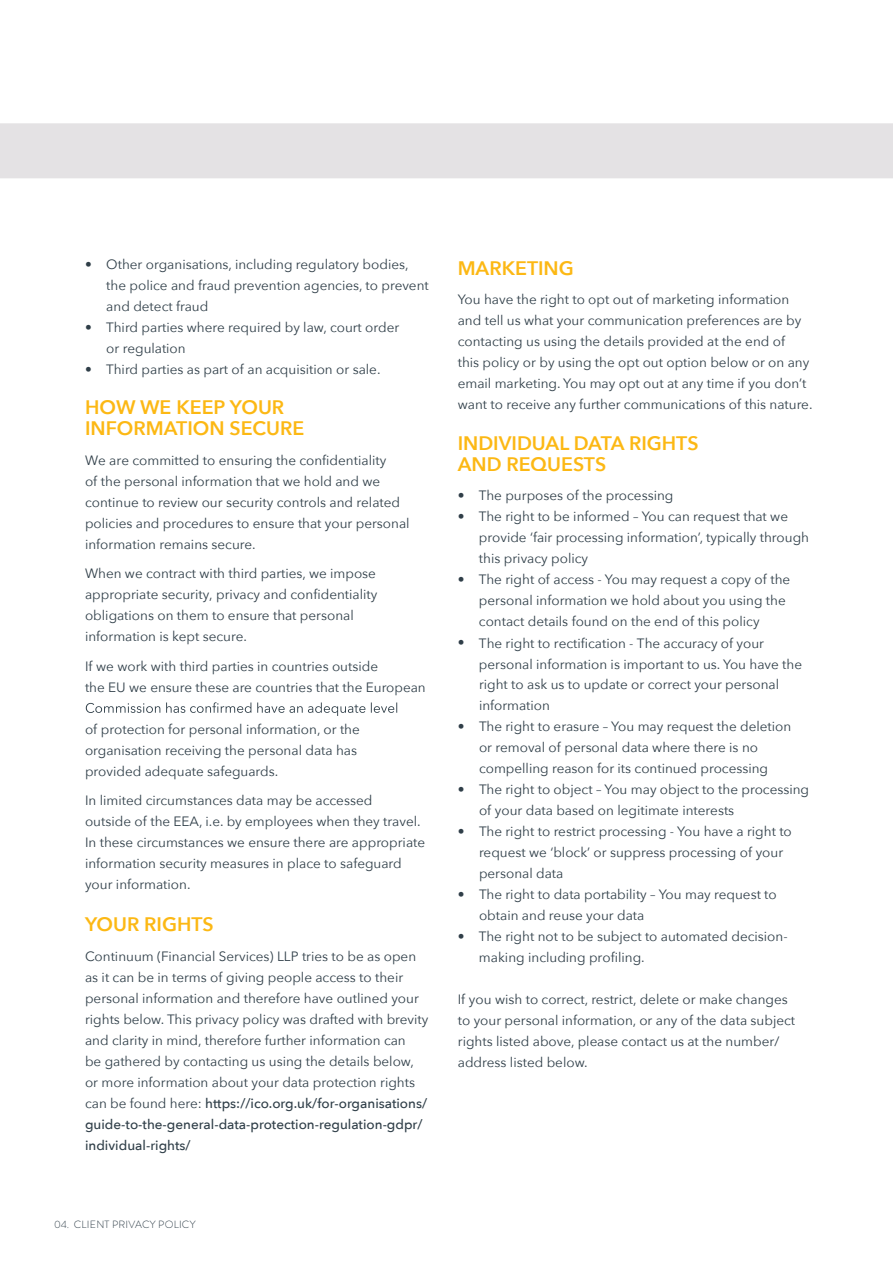
<style>
.page{position:relative;width:893px;height:1263px;background:#fff}
.page>*{position:absolute;margin:0;border:0;box-sizing:border-box;transform-origin:0 0}
.t1{font:600 19.5px/21px "Avenir Next";color:#fcb814}
.t2{font:13.5px/21px "Avenir Next";color:#2f3e48}
.t3{font:300 10.5px "Brandon Grotesque";letter-spacing:.02em;color:#2f3e48}
.s1{font-weight:500}
</style>
<div class="page">
<svg style="left:86px;top:702px;width:311px;height:14px"></svg>
<div style="left:0;top:123px;width:893px;height:55px;background:#e4e2e4"></div>
<p class="t2" style="left:106px;top:253px;width:324px;text-indent:-21px">• Other organisations, including regulatory bodies, the police and fraud prevention agencies, to prevent and detect fraud</p>
<p class="t2" style="left:106px;top:316px;width:294px;text-indent:-21px">• Third parties where required by law, court order or regulation</p>
<p class="t2" style="left:85px;top:358px;width:297px">• Third parties as part of an acquisition or sale.</p>
<h1 class="t1" style="left:85px;top:396px;width:221px">HOW WE KEEP YOUR<br>INFORMATION SECURE</h1>
<p class="t2" style="left:85px;top:449px;width:326px">We are committed to ensuring the confidentiality<br>of the personal information that we hold and we continue to review our security controls and related policies and procedures to ensure that your personal information remains secure.</p>
<p class="t2" style="left:85px;top:562px;width:294px">When we contract with third parties, we impose appropriate security, privacy and confidentiality</p>
<p class="t2" style="left:85px;top:604px;width:270px">obligations on them to ensure that personal information is kept secure.</p>
<p class="t2" style="left:85px;top:655px;width:342px">If we work with third parties in countries outside<br>the EU we ensure these are countries that the European</p>
<p class="t2" style="left:85px;top:718px;width:276px">of protection for personal information, or the organisation receiving the personal data has provided adequate safeguards.</p>
<p class="t2" style="left:85px;top:789px;width:342px">In limited circumstances data may be accessed<br>outside of the EEA, i.e. by employees when they travel.<br>In these circumstances we ensure there are appropriate information security measures in place to safeguard your information.</p>
<h1 class="t1" style="left:85px;top:913px;width:130px">YOUR RIGHTS</h1>
<p class="t2" style="left:85px;top:945px;width:345px">Continuum (Financial Services) LLP tries to be as open as it can be in terms of giving people access to their personal information and therefore have outlined your rights below. This privacy policy was drafted with brevity and clarity in mind, therefore further information can<br>be gathered by contacting us using the details below, or more information about your data protection rights can be found here: <span class="s1">https://ico.org.uk/for-organisations/ guide-to-the-general-data-protection-regulation-gdpr/ individual-rights/</span></p>
<p class="t3" style="left:54px;top:1217px;width:143px">04. CLIENT PRIVACY POLICY</p>
<h1 class="t1" style="left:458px;top:257px;width:118px">MARKETING</h1>
<p class="t2" style="left:458px;top:288px;width:356px">You have the right to opt out of marketing information and tell us what your communication preferences are by contacting us using the details provided at the end of<br>this policy or by using the opt out option below or on any email marketing. You may opt out at any time if you don’t want to receive any further communications of this nature.</p>
<h1 class="t1" style="left:458px;top:432px;width:242px">INDIVIDUAL DATA RIGHTS<br>AND REQUESTS</h1>
<p class="t2" style="left:458px;top:484px;width:217px">• The purposes of the processing</p>
<p class="t2" style="left:479px;top:505px;width:332px;text-indent:-21px">• The right to be informed – You can request that we provide ‘fair processing information’, typically through this privacy policy</p>
<p class="t2" style="left:479px;top:568px;width:313px;text-indent:-21px">• The right of access - You may request a copy of the personal information we hold about you using the contact details found on the end of this policy</p>
<p class="t2" style="left:479px;top:632px;width:325px;text-indent:-21px">• The right to rectification - The accuracy of your personal information is important to us. You have the right to ask us to update or correct your personal information</p>
<p class="t2" style="left:479px;top:715px;width:314px;text-indent:-21px">• The right to erasure – You may request the deletion or removal of personal data where there is no compelling reason for its continued processing</p>
<p class="t2" style="left:479px;top:778px;width:332px;text-indent:-21px">• The right to object – You may object to the processing of your data based on legitimate interests</p>
<p class="t2" style="left:479px;top:820px;width:314px;text-indent:-21px">• The right to restrict processing - You have a right to request we ‘block’ or suppress processing of your personal data</p>
<p class="t2" style="left:458px;top:883px;width:321px">• The right to data portability – You may request to</p>
<p class="t2" style="left:479px;top:904px;width:167px">obtain and reuse your data</p>
<p class="t2" style="left:458px;top:925px;width:8px">•</p>
<p class="t2" style="left:479px;top:925px;width:310px">The right not to be subject to automated decision&shy;making including profiling.</p>
<p class="t2" style="left:458px;top:988px;width:339px">If you wish to correct, restrict, delete or make changes to your personal information, or any of the data subject rights listed above, please contact us at the number/ address listed below.</p>
</div>
